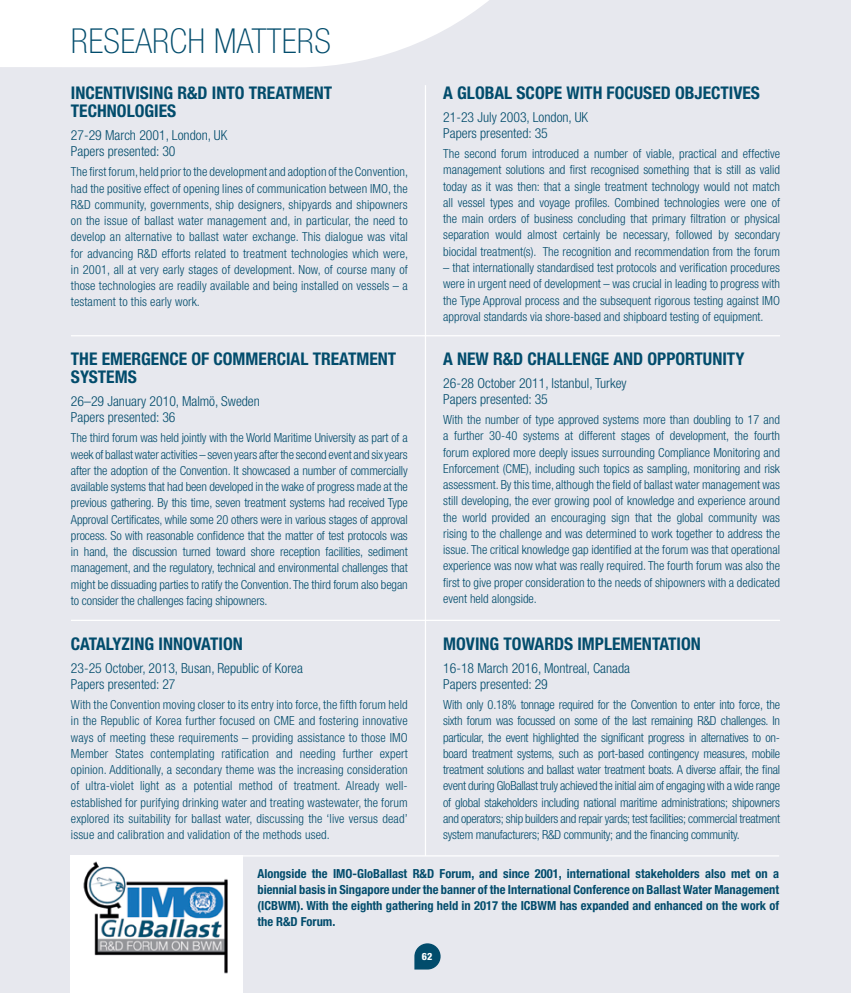
<style>
.page{position:relative;width:851px;height:993px;background:#fff}
.page>*{position:absolute;margin:0;border:0;box-sizing:border-box;transform-origin:0 0}
.t1{font:100 condensed 34.38px "Helvetica Neue";letter-spacing:.01em;color:#024c6c}
.t2{font:700 condensed 17.5px/18.1px "Helvetica Neue";color:#024c6c}
.t3{font:300 condensed 13.75px/16.2px "Helvetica Neue";color:#024c6c}
.t4{font:300 condensed 12.5px/16.2px "Helvetica Neue";color:#024c6c;text-align:justify}
.t5{font:700 condensed 12.5px/16.2px "Helvetica Neue";color:#024c6c;text-align:justify}
.t6{font:800 condensed 10px "Helvetica Neue";color:#fff}
</style>
<div class="page">
<div style="left:0;top:0;width:850px;height:992px;background:#e7e8ee"></div>
<svg style="left:0;top:0;width:489px;height:67px;fill:#fff"></svg>
<svg style="left:414px;top:943px;width:26px;height:26px"></svg>
<hr style="left:71px;top:335px;width:709px;height:1px;background:#fff">
<hr style="left:71px;top:619px;width:709px;height:1px;background:#fff">
<hr style="left:70px;top:855px;width:709px;height:1px;background:#fff">
<hr style="left:425px;top:85px;width:1px;height:770px;background:#fff">
<div style="left:70px;top:855px;width:172px;height:137px;background:#fff"></div>
<img style="left:83px;top:861px;width:145px;height:113px">
<h1 class="t1" style="left:71px;top:21px;width:261px">RESEARCH MATTERS</h1>
<h2 class="t2" style="left:71px;top:83px;width:263px">INCENTIVISING R&amp;D INTO TREATMENT<br>TECHNOLOGIES</h2>
<p class="t3" style="left:71px;top:127px;width:158px">27-29 March 2001, London, UK<br>Papers presented: 30</p>
<p class="t4" style="left:71px;top:163px;width:339px">The first forum, held prior to the development and adoption of the Convention, had the positive effect of opening lines of communication between IMO, the R&amp;D community, governments, ship designers, shipyards and shipowners on the issue of ballast water management and, in particular, the need to develop an alternative to ballast water exchange. This dialogue was vital for advancing R&amp;D efforts related to treatment technologies which were, in 2001, all at very early stages of development. Now, of course many of those technologies are readily available and being installed on vessels – a testament to this early work.</p>
<h2 class="t2" style="left:71px;top:349px;width:327px">THE EMERGENCE OF COMMERCIAL TREATMENT<br>SYSTEMS</h2>
<p class="t3" style="left:71px;top:393px;width:190px">26–29 January 2010, Malmö, Sweden<br>Papers presented: 36</p>
<p class="t4" style="left:71px;top:429px;width:338px">The third forum was held jointly with the World Maritime University as part of a week of ballast water activities – seven years after the second event and six years after the adoption of the Convention. It showcased a number of commercially available systems that had been developed in the wake of progress made at the previous gathering. By this time, seven treatment systems had received Type Approval Certificates, while some 20 others were in various stages of approval process. So with reasonable confidence that the matter of test protocols was in hand, the discussion turned toward shore reception facilities, sediment management, and the regulatory, technical and environmental challenges that might be dissuading parties to ratify the Convention. The third forum also began to consider the challenges facing shipowners.</p>
<h2 class="t2" style="left:443px;top:83px;width:318px">A GLOBAL SCOPE WITH FOCUSED OBJECTIVES</h2>
<p class="t3" style="left:443px;top:109px;width:146px">21-23 July 2003, London, UK<br>Papers presented: 35</p>
<p class="t4" style="left:443px;top:145px;width:338px">The second forum introduced a number of viable, practical and effective management solutions and first recognised something that is still as valid today as it was then: that a single treatment technology would not match all vessel types and voyage profiles. Combined technologies were one of the main orders of business concluding that primary filtration or physical separation would almost certainly be necessary, followed by secondary biocidal treatment(s). The recognition and recommendation from the forum</p>
<p class="t4" style="left:443px;top:259px;width:338px">– that internationally standardised test protocols and verification procedures were in urgent need of development – was crucial in leading to progress with the Type Approval process and the subsequent rigorous testing against IMO approval standards via shore-based and shipboard testing of equipment.</p>
<h2 class="t2" style="left:443px;top:349px;width:303px">A NEW R&amp;D CHALLENGE AND OPPORTUNITY</h2>
<p class="t3" style="left:443px;top:375px;width:185px">26-28 October 2011, Istanbul, Turkey<br>Papers presented: 35</p>
<p class="t4" style="left:443px;top:411px;width:338px">With the number of type approved systems more than doubling to 17 and a further 30-40 systems at different stages of development, the fourth forum explored more deeply issues surrounding Compliance Monitoring and Enforcement (CME), including such topics as sampling, monitoring and risk assessment. By this time, although the field of ballast water management was still developing, the ever growing pool of knowledge and experience around the world provided an encouraging sign that the global community was rising to the challenge and was determined to work together to address the issue. The critical knowledge gap identified at the forum was that operational experience was now what was really required. The fourth forum was also the first to give proper consideration to the needs of shipowners with a dedicated event held alongside.</p>
<h2 class="t2" style="left:71px;top:634px;width:173px">CATALYZING INNOVATION</h2>
<p class="t3" style="left:71px;top:659px;width:233px">23-25 October, 2013, Busan, Republic of Korea<br>Papers presented: 27</p>
<p class="t4" style="left:71px;top:696px;width:338px">With the Convention moving closer to its entry into force, the fifth forum held in the Republic of Korea further focused on CME and fostering innovative ways of meeting these requirements – providing assistance to those IMO Member States contemplating ratification and needing further expert opinion. Additionally, a secondary theme was the increasing consideration of ultra-violet light as a potential method of treatment. Already well&shy;established for purifying drinking water and treating wastewater, the forum explored its suitability for ballast water, discussing the ‘live versus dead’ issue and calibration and validation of the methods used.</p>
<h2 class="t2" style="left:443px;top:634px;width:259px">MOVING TOWARDS IMPLEMENTATION</h2>
<p class="t3" style="left:443px;top:659px;width:188px">16-18 March 2016, Montreal, Canada<br>Papers presented: 29</p>
<p class="t4" style="left:443px;top:696px;width:338px">With only 0.18% tonnage required for the Convention to enter into force, the sixth forum was focussed on some of the last remaining R&amp;D challenges. In particular, the event highlighted the significant progress in alternatives to on&shy;board treatment systems, such as port-based contingency measures, mobile treatment solutions and ballast water treatment boats. A diverse affair, the final event during GloBallast truly achieved the initial aim of engaging with a wide range of global stakeholders including national maritime administrations; shipowners and operators; ship builders and repair yards; test facilities; commercial treatment system manufacturers; R&amp;D community; and the financing community.</p>
<p class="t5" style="left:257px;top:864px;width:523px">Alongside the IMO-GloBallast R&amp;D Forum, and since 2001, international stakeholders also met on a biennial basis in Singapore under the banner of the International Conference on Ballast Water Management (ICBWM). With the eighth gathering held in 2017 the ICBWM has expanded and enhanced on the work of the R&amp;D Forum.</p>
<p class="t6" style="left:422px;top:950px;width:12px">62</p>
</div>
